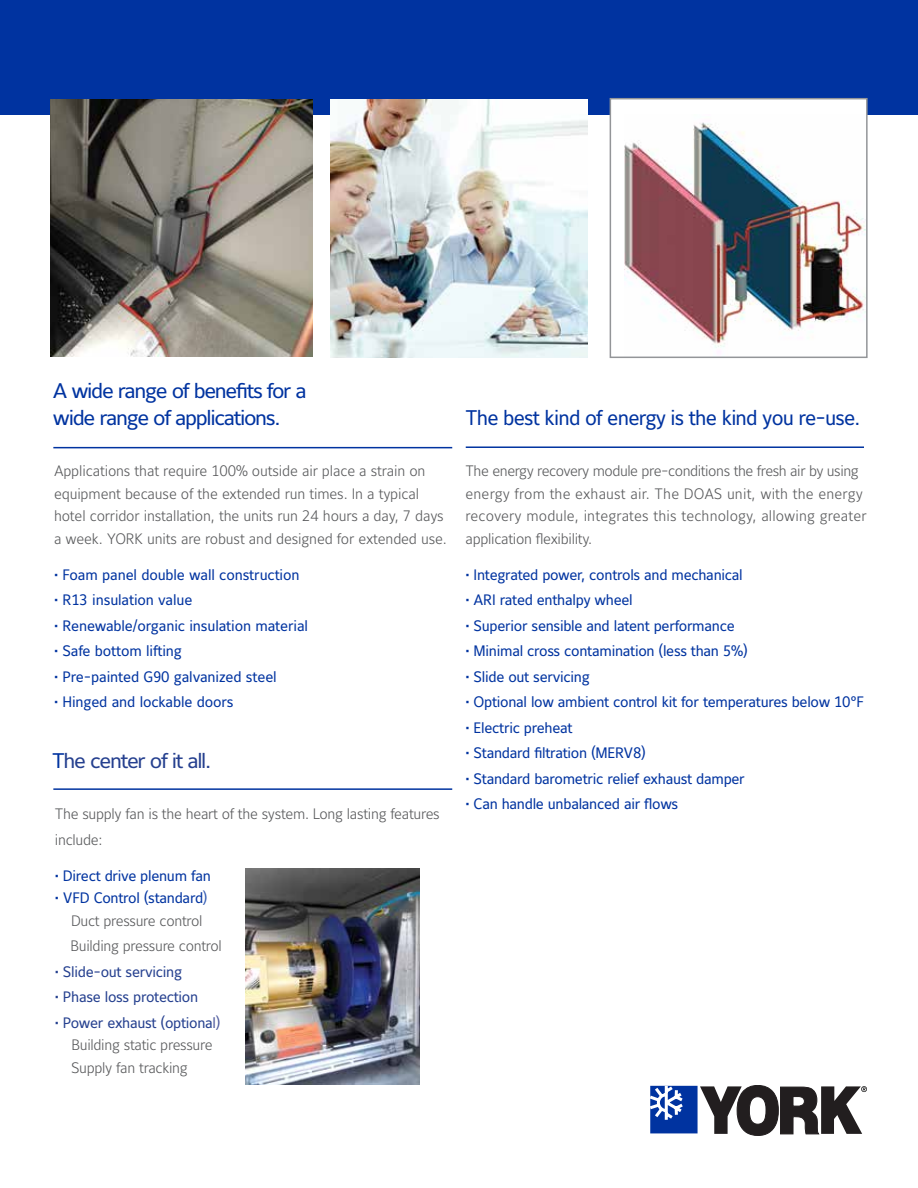
<style>
.page{position:relative;width:918px;height:1188px;background:#fff}
.page>*{position:absolute;margin:0;border:0;box-sizing:border-box;transform-origin:0 0}
.t1{font:21px/27px "Maurea";letter-spacing:-.06em;color:#0033a0;scale:1.05 1}
.t2{font:21px "Maurea";letter-spacing:-.04em;color:#0033a0}
.t3{font:21px "Maurea";letter-spacing:-.06em;color:#25408f;scale:1.05 1}
.t4{font:15px/22.5px "Maurea Light Tf";letter-spacing:-.01em;color:#58595b}
.t5{font:15px "Maurea Regular Tf";letter-spacing:-.01em;color:#0033a0}
.t6{font:15px "Maurea";letter-spacing:-.02em;color:#0033a0}
.t7{font:15px "Maurea Regular Tf";letter-spacing:-.02em;color:#25408f}
.s1{color:#0033a0}
.s2{color:#335bb3}
.s3{color:#4f5b9e}
.s4{font-family:"Maurea Regular Tf"}
</style>
<div class="page">
<div style="left:0;top:0;width:918px;height:114px;background:#0033a0"></div>
<img style="left:331px;top:99px;width:256px;height:258px">
<svg style="left:650px;top:1085px;width:217px;height:51px"></svg>
<div style="left:610px;top:99px;width:257px;height:258px;background:#fff"></div>
<img style="left:624px;top:122px;width:241px;height:230px">
<div style="left:610px;top:98px;width:258px;height:260px;border:2px solid #939598"></div>
<hr style="left:53px;top:447px;width:399px;height:1px;background:#0033a0">
<hr style="left:466px;top:446px;width:398px;height:2px;background:#0033a0">
<img style="left:51px;top:99px;width:262px;height:258px">
<hr style="left:53px;top:788px;width:399px;height:2px;background:#0033a0">
<img style="left:245px;top:868px;width:174px;height:217px">
<h1 class="t1" style="left:53px;top:379px;width:243px">A wide range of benefits for a wide range of applications.</h1>
<p class="t4" style="left:54px;top:460px;width:394px">Applications that require 100% outside air place a strain on equipment because of the extended run times. In a typical hotel corridor installation, the units run 24 hours a day, 7 days a week. YORK units are robust and designed for extended use.</p>
<p class="t5" style="left:54px;top:566px;width:247px">• Foam panel double wall construction</p>
<p class="t5" style="left:54px;top:592px;width:140px">• R13 insulation value</p>
<p class="t5" style="left:54px;top:617px;width:256px">• Renewable/organic insulation material</p>
<p class="t5" style="left:54px;top:643px;width:130px">• Safe bottom lifting</p>
<p class="t5" style="left:54px;top:668px;width:224px">• Pre-painted G90 galvanized steel</p>
<p class="t5" style="left:54px;top:694px;width:181px">• Hinged and lockable doors</p>
<h1 class="t3" style="left:52px;top:749px;width:153px"><span class="s1">T</span>he center of it all.</h1>
<p class="t4" style="left:55px;top:802px;width:386px;line-height:25.5px">The supply fan is the heart of the system. Long lasting features include:</p>
<p class="t5" style="left:55px;top:867px;width:158px">• Direct drive plenum fan</p>
<p class="t5" style="left:55px;top:889px;width:154px">• VFD Control (standard<span class="s2">)</span></p>
<p class="t4" style="left:71px;top:908px;width:153px;line-height:25.5px">Duct pressure control<br>Building pressure control</p>
<p class="t7" style="left:55px;top:963px;width:129px">• Slide-out servicing</p>
<p class="t7" style="left:55px;top:988px;width:145px">• Phase loss protection</p>
<p class="t7" style="left:55px;top:1014px;width:167px">• Power exhaust (optiona<span class="s3">l)</span></p>
<p class="t4" style="left:71px;top:1034px;width:143px">Building static pressure<br>Supply fan tracking</p>
<h1 class="t2" style="left:466px;top:406px;width:396px">The best kind of energy is the kind you re-use.</h1>
<p class="t4" style="left:466px;top:461px;width:403px">The energy recovery module pre-conditions the fresh air by using energy from the exhaust air. The DOAS unit, with the energy recovery module, integrates this technology, allowing greater application flexibility.</p>
<p class="t6" style="left:466px;top:566px;width:279px"><span class="s4">•</span> Integrated power, controls and mechanical</p>
<p class="t6" style="left:466px;top:592px;width:169px">• ARI rated enthalpy wheel</p>
<p class="t6" style="left:466px;top:617px;width:271px">• Superior sensible and latent performance</p>
<p class="t6" style="left:466px;top:643px;width:284px">• Minimal cross contamination <span class="s4">(less than 5%)</span></p>
<p class="t6" style="left:466px;top:668px;width:126px">• Slide out servicing</p>
<p class="t5" style="left:466px;top:694px;width:400px">• Optional low ambient control kit for temperatures below 10°F</p>
<p class="t6" style="left:466px;top:719px;width:109px">• Electric preheat</p>
<p class="t5" style="left:466px;top:745px;width:182px">• Standard filtration (MERV8)</p>
<p class="t6" style="left:466px;top:770px;width:281px">• Standard barometric relief exhaust damper</p>
<p class="t6" style="left:466px;top:796px;width:214px">• Can handle unbalanced air flows</p>
</div>
